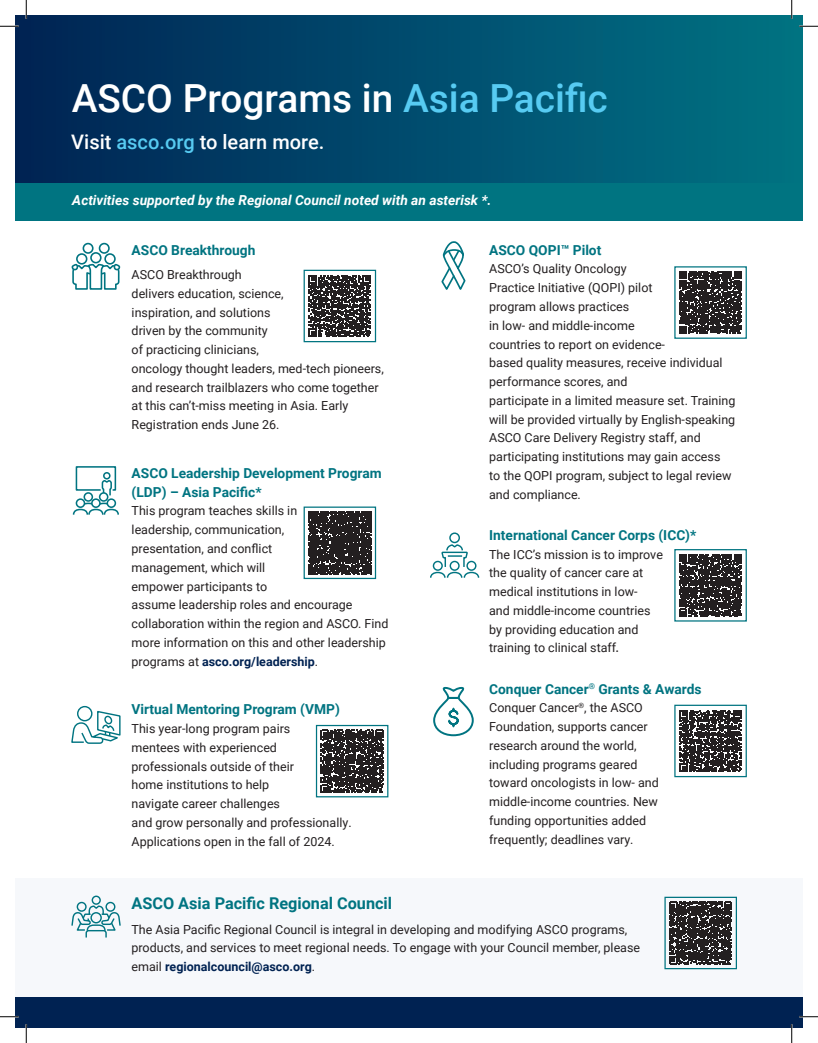
<style>
.page{position:relative;width:818px;height:1043px;background:#fff}
.page>*{position:absolute;margin:0;border:0;box-sizing:border-box;transform-origin:0 0}
.t1{font:500 38.75px "Roboto";color:#fff}
.t2{font:500 20px "Roboto";color:#fff}
.t3{font:700 16.25px "Roboto";color:#007481}
.t4{font:700 13.75px/18.8px "Roboto";color:#007481}
.t5{font:italic 700 13.75px "Roboto";color:#fff}
.t6{font:12.5px/18.8px "Roboto";color:#231f20}
.s1{color:#57cbf2}
.s2{font-weight:700;color:#002252}
.s3{font-weight:500;font-style:italic}
</style>
<div class="page">
<div style="left:15px;top:102px;width:787px;height:119px;background:#007481"></div>
<div style="left:15px;top:15px;width:787px;height:167px;background:linear-gradient(to right,#002355,#007384)"></div>
<div style="left:15px;top:996px;width:787px;height:32px;background:#002252"></div>
<svg style="left:679px;top:271px;width:62px;height:63px;background:#3f3b3c"></svg>
<svg style="left:679px;top:554px;width:62px;height:62px;background:#3e3a3b"></svg>
<svg style="left:679px;top:710px;width:62px;height:62px"></svg>
<div style="left:674px;top:704px;width:72px;height:73px;border:1px solid #007481"></div>
<svg style="left:433px;top:687px;width:41px;height:49px"></svg>
<svg style="left:441px;top:241px;width:24px;height:49px"></svg>
<div style="left:449px;top:532px;width:11px;height:11px;border:1px solid #007481;border-radius:50%"></div>
<svg style="left:430px;top:543px;width:49px;height:35px"></svg>
<div style="left:449px;top:561px;width:10px;height:10px;border:1px solid #007481;border-radius:50%"></div>
<div style="left:15px;top:878px;width:787px;height:118px;background:#f6f8fb"></div>
<svg style="left:669px;top:901px;width:63px;height:63px;background:#403c3e"></svg>
<div style="left:664px;top:896px;width:73px;height:73px;border:1px solid #007481"></div>
<div style="left:77px;top:901px;width:10px;height:10px;border:1px solid #007481;border-radius:50%"></div>
<div style="left:92px;top:895px;width:9px;height:9px;border:1px solid #007481;border-radius:50%"></div>
<div style="left:105px;top:901px;width:10px;height:10px;border:1px solid #007481;border-radius:50%"></div>
<svg style="left:71px;top:904px;width:50px;height:34px"></svg>
<svg style="left:308px;top:511px;width:63px;height:63px;background:#322f30"></svg>
<div style="left:303px;top:506px;width:73px;height:73px;border:1px solid #007481"></div>
<svg style="left:321px;top:730px;width:62px;height:62px;background:#403d3e"></svg>
<div style="left:316px;top:725px;width:72px;height:72px;border:1px solid #007481"></div>
<svg style="left:309px;top:275px;width:62px;height:62px"></svg>
<div style="left:303px;top:270px;width:73px;height:72px;border:1px solid #007481"></div>
<svg style="left:73px;top:466px;width:46px;height:49px"></svg>
<div style="left:77px;top:706px;width:15px;height:15px;border:1px solid #007481;border-radius:50%"></div>
<svg style="left:71px;top:709px;width:50px;height:35px"></svg>
<div style="left:76px;top:253px;width:11px;height:11px;border:2px solid #007481;border-radius:50%"></div>
<div style="left:83px;top:243px;width:11px;height:11px;border:2px solid #007481;border-radius:50%"></div>
<div style="left:99px;top:243px;width:11px;height:11px;border:2px solid #007481;border-radius:50%"></div>
<div style="left:90px;top:252px;width:12px;height:11px;border:2px solid #007481;border-radius:50%"></div>
<div style="left:104px;top:253px;width:12px;height:11px;border:2px solid #007481;border-radius:50%"></div>
<svg style="left:71px;top:263px;width:50px;height:27px"></svg>
<svg style="left:0;top:25px;width:19px;height:2px"></svg>
<svg style="left:799px;top:25px;width:19px;height:2px"></svg>
<svg style="left:0;top:1015px;width:19px;height:2px"></svg>
<svg style="left:799px;top:1015px;width:19px;height:2px"></svg>
<svg style="left:25px;top:0;width:2px;height:19px"></svg>
<svg style="left:25px;top:1024px;width:2px;height:18px"></svg>
<svg style="left:790px;top:0;width:2px;height:19px"></svg>
<svg style="left:790px;top:1024px;width:2px;height:18px"></svg>
<h1 class="t1" style="left:72px;top:71px;width:537px">ASCO Programs in <span class="s1">Asia Pacific</span></h1>
<h2 class="t2" style="left:71px;top:127px;width:255px">Visit <span class="s1">asco.org</span> to learn more.</h2>
<p class="t5" style="left:72px;top:191px;width:421px">Activities supported by the Regional Council noted with an asterisk *.</p>
<p class="t4" style="left:132px;top:240px;width:125px">ASCO Breakthrough</p>
<p class="t6" style="left:132px;top:265px;width:254px">ASCO Breakthrough<br>delivers education, science,<br>inspiration, and solutions<br>driven by the community<br>of practicing clinicians,<br>oncology thought leaders, med-tech pioneers, and research trailblazers who come together at this can’t-miss meeting in Asia. Early<br>Registration ends June 26.</p>
<p class="t4" style="left:132px;top:463px;width:251px">ASCO Leadership Development Program (LDP) – Asia Pacific*</p>
<p class="t6" style="left:132px;top:501px;width:258px">This program teaches skills in<br>leadership, communication,<br>presentation, and conflict<br>management, which will<br>empower participants to<br>assume leadership roles and encourage collaboration within the region and ASCO. Find more information on this and other leadership programs at <span class="s2">asco.org/leadership</span>.</p>
<p class="t4" style="left:132px;top:699px;width:210px">Virtual Mentoring Program (VMP)</p>
<p class="t6" style="left:132px;top:718px;width:221px">This year-long program pairs<br>mentees with experienced professionals outside of their<br>home institutions to help<br>navigate career challenges<br>and grow personally and professionally.<br>Applications open in the fall of 2024.</p>
<p class="t4" style="left:489px;top:240px;width:114px">ASCO QOPI™ Pilot</p>
<p class="t6" style="left:489px;top:259px;width:248px">ASCO’s Quality Oncology<br>Practice Initiative (QOPI) pilot<br>program allows practices<br>in low- and middle-income<br>countries to report on evidence-<br>based quality measures, receive individual performance scores, and<br>participate in a limited measure set. Training will be provided virtually by English-speaking ASCO Care Delivery Registry staff, and participating institutions may gain access<br>to the QOPI program, subject to legal review and compliance.</p>
<p class="t4" style="left:489px;top:525px;width:208px">International Cancer Corps (ICC)*</p>
<p class="t6" style="left:489px;top:544px;width:175px">The ICC’s mission is to improve the quality of cancer care at medical institutions in low-<br>and middle-income countries by providing education and training to clinical staff<span class="s3">.</span></p>
<p class="t4" style="left:489px;top:679px;width:214px">Conquer Cancer<sup>®</sup> Grants &amp; Awards</p>
<p class="t6" style="left:489px;top:698px;width:171px">Conquer Cancer<sup>®</sup>, the ASCO<br>Foundation, supports cancer research around the world, including programs geared toward oncologists in low- and middle-income countries. New funding opportunities added frequently; deadlines vary.</p>
<h3 class="t3" style="left:131px;top:892px;width:262px">ASCO Asia Pacific Regional Council</h3>
<p class="t6" style="left:131px;top:919px;width:510px">The Asia Pacific Regional Council is integral in developing and modifying ASCO programs, products, and services to meet regional needs. To engage with your Council member, please email <span class="s2">regionalcouncil@asco.org</span>.</p>
</div>
